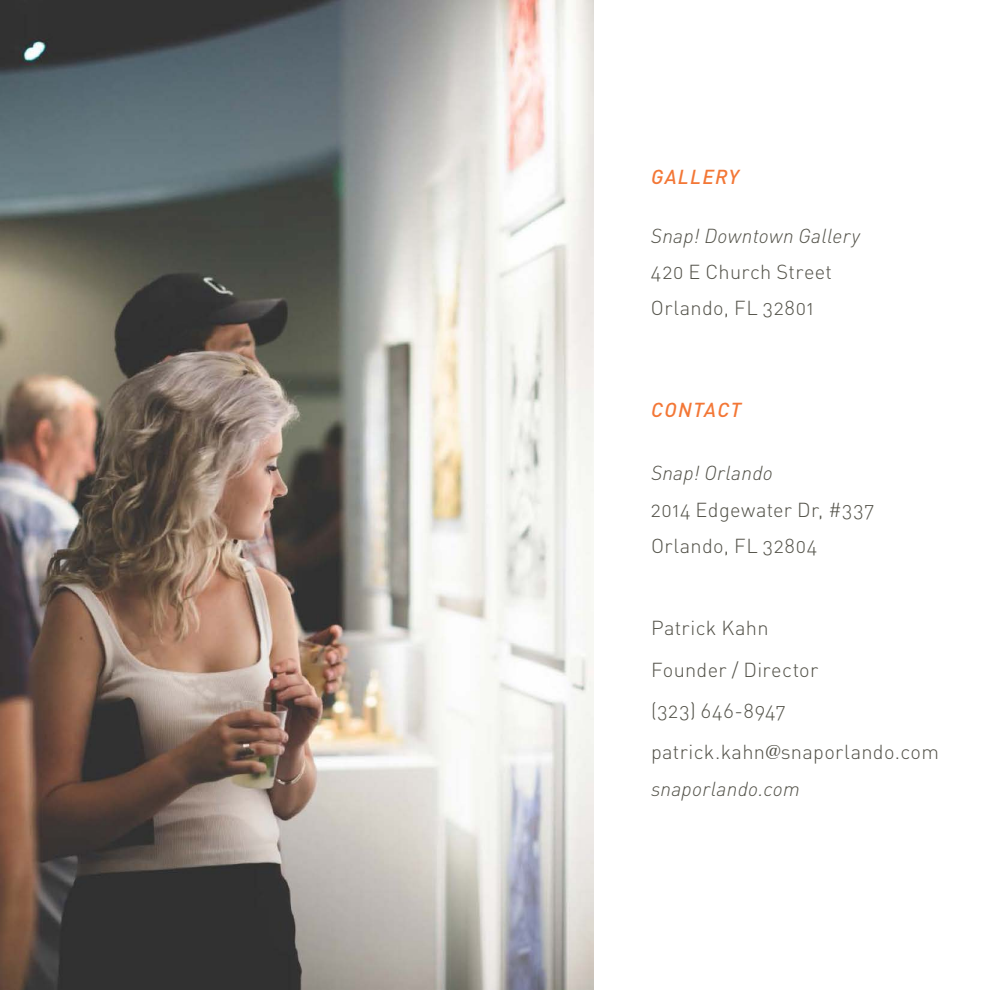
<style>
.page{position:relative;width:990px;height:990px;background:#fff}
.page>*{position:absolute;margin:0;border:0;box-sizing:border-box;transform-origin:0 0}
.t1{font:300 20px/41.2px "DIN Pro";letter-spacing:.02em;color:#535249}
.t2{font:italic 300 20px "DIN Pro";letter-spacing:.015em;color:#535249}
.t3{font:italic 500 20px "DIN Pro";letter-spacing:.06em;color:#f37736}
.s1{font-family:"Palatino";font-weight:400}
</style>
<div class="page">
<img style="left:0;top:0;width:594px;height:990px">
<p class="t3" style="left:651px;top:164px;width:89px">GALLERY</p>
<p class="t2" style="left:651px;top:223px;width:210px">Snap! Downtown Gallery</p>
<p class="t1" style="left:651px;top:253px;width:183px;line-height:36.2px">420 E Church Street<br>Orlando, FL 32801</p>
<p class="t3" style="left:651px;top:397px;width:92px">CONTACT</p>
<p class="t2" style="left:651px;top:461px;width:123px">Snap! Orlando</p>
<p class="t1" style="left:651px;top:491px;width:225px;line-height:36.2px">2014 Edgewater Dr, #337<br>Orlando, FL 32804</p>
<p class="t1" style="left:651px;top:607px;width:289px">Patrick Kahn<br>Founder / Director<br>(323) 646-8947 patrick.kahn<span class="s1">@</span>snaporlando.com</p>
<p class="t2" style="left:651px;top:776px;width:150px">snaporlando.com</p>
</div>
